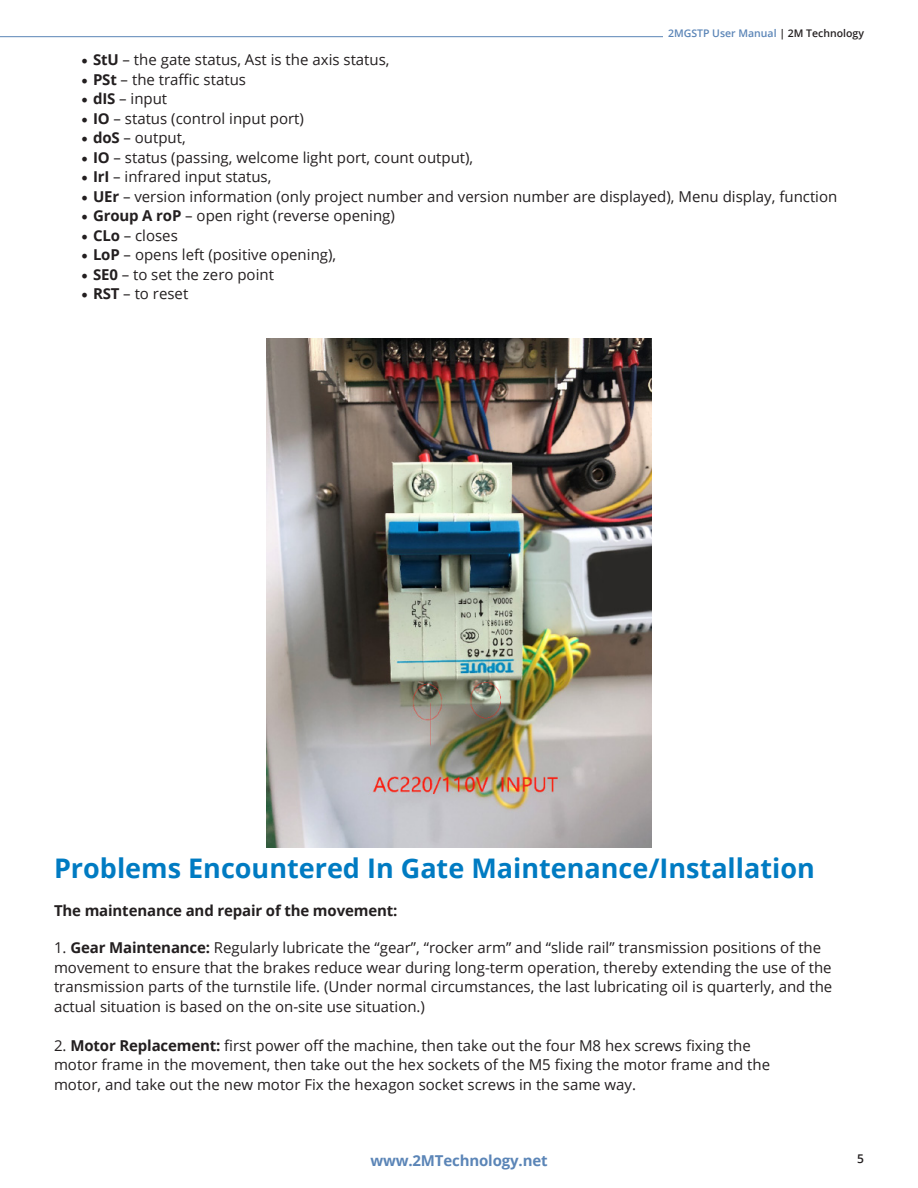
<style>
.page{position:relative;width:918px;height:1188px;background:#fff}
.page>*{position:absolute;margin:0;border:0;box-sizing:border-box;transform-origin:0 0}
.t1{font:700 27px "Open Sans";color:#007bc2}
.t2{font:15px/19.5px "Open Sans";color:#231f20}
.t3{font:700 15px "Open Sans";letter-spacing:-.01em;color:#231f20}
.t4{font:700 15px "Open Sans";letter-spacing:-.01em;color:#5b85b7}
.t5{font:600 12px "Open Sans";color:#231f20}
.t6{font:600 10.5px "Open Sans";color:#5b85b7}
.s1{color:#231f20}
.s2{font-family:"Minion Pro";font-size:18px}
.s3{font-weight:700}
</style>
<div class="page">
<hr style="left:0;top:36px;width:663px;height:1px;background:#5b85b7">
<img style="left:267px;top:338px;width:384px;height:510px">
<p class="t6" style="left:668px;top:26px;width:197px">2MGSTP User Manual <span class="s1">| 2M Technology</span></p>
<p class="t2" style="left:81px;top:50px;width:310px"><span class="s2">•</span> <span class="s3">StU</span> – the gate status, Ast is the axis status,</p>
<p class="t2" style="left:81px;top:69px;width:167px"><span class="s2">•</span> <span class="s3">PSt</span> – the traffic status</p>
<p class="t2" style="left:81px;top:89px;width:88px"><span class="s2">•</span> <span class="s3">dIS</span> – input</p>
<p class="t2" style="left:81px;top:108px;width:224px"><span class="s2">•</span> <span class="s3">IO</span> – status (control input port)</p>
<p class="t2" style="left:81px;top:128px;width:106px"><span class="s2">•</span> <span class="s3">doS</span> – output,</p>
<p class="t2" style="left:81px;top:147px;width:394px"><span class="s2">•</span> <span class="s3">IO</span> – status (passing, welcome light port, count output),</p>
<p class="t2" style="left:81px;top:167px;width:192px"><span class="s2">•</span> <span class="s3">IrI</span> – infrared input status,</p>
<p class="t2" style="left:81px;top:186px;width:758px"><span class="s2">•</span> <span class="s3">UEr</span> – version information (only project number and version number are displayed), Menu display, function</p>
<p class="t2" style="left:81px;top:206px;width:315px"><span class="s2">•</span> <span class="s3">Group A roP</span> – open right (reverse opening)</p>
<p class="t2" style="left:81px;top:225px;width:98px"><span class="s2">•</span> <span class="s3">CLo</span> – closes</p>
<p class="t2" style="left:81px;top:245px;width:257px"><span class="s2">•</span> <span class="s3">LoP</span> – opens left (positive opening),</p>
<p class="t2" style="left:81px;top:264px;width:194px"><span class="s2">•</span> <span class="s3">SE0</span> – to set the zero point</p>
<p class="t2" style="left:81px;top:284px;width:109px"><span class="s2">•</span> <span class="s3">RST</span> – to reset</p>
<p class="t1" style="left:54px;top:850px;width:762px">Problems Encountered In Gate Maintenance/Installation</p>
<p class="t3" style="left:54px;top:900px;width:345px">The maintenance and repair of the movement:</p>
<p class="t2" style="left:54px;top:938px;width:780px">1. <span class="s3">Gear Maintenance:</span> Regularly lubricate the “gear”, “rocker arm” and “slide rail” transmission positions of the movement to ensure that the brakes reduce wear during long-term operation, thereby extending the use of the transmission parts of the turnstile life. (Under normal circumstances, the last lubricating oil is quarterly, and the</p>
<p class="t2" style="left:54px;top:996px;width:373px">actual situation is based on the on-site use situation.)</p>
<p class="t2" style="left:54px;top:1035px;width:698px">2. <span class="s3">Motor Replacement:</span> first power off the machine, then take out the four M8 hex screws fixing the</p>
<p class="t2" style="left:54px;top:1055px;width:718px">motor frame in the movement, then take out the hex sockets of the M5 fixing the motor frame and the</p>
<p class="t2" style="left:54px;top:1074px;width:584px">motor, and take out the new motor Fix the hexagon socket screws in the same way.</p>
<p class="t4" style="left:370px;top:1149px;width:179px">www.2MTechnology.net</p>
<p class="t5" style="left:857px;top:1150px;width:8px">5</p>
</div>
